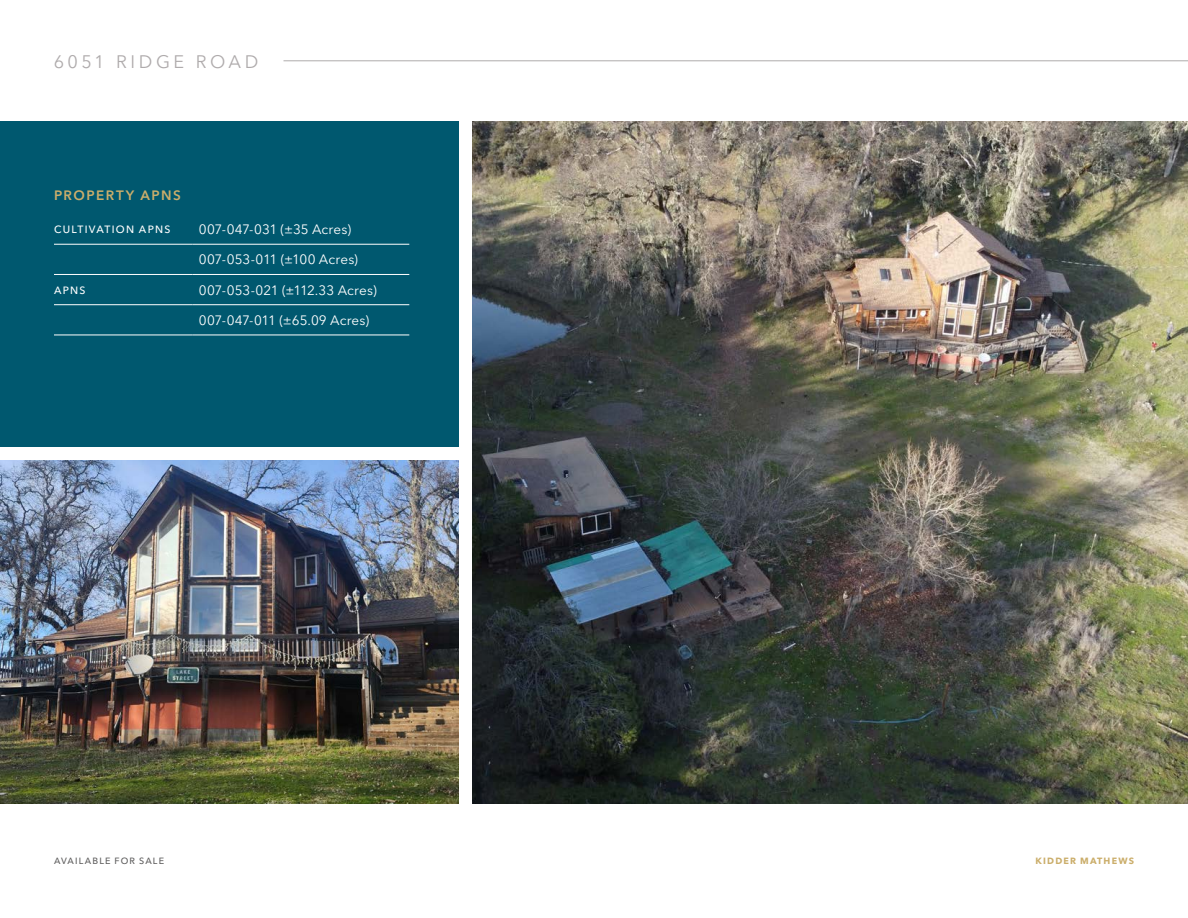
<style>
.page{position:relative;width:1188px;height:918px;background:#fff}
.page>*{position:absolute;margin:0;border:0;box-sizing:border-box;transform-origin:0 0}
.t1{font:18px "Avenir Next LT Pro";letter-spacing:.195em;color:#afabac}
.Table_Input_-_White{font:13.5px "Avenir Next LT Pro";letter-spacing:.005em;color:#fff}
.Subhead_-_Level_1{font:600 13.5px "Avenir Next LT Pro";letter-spacing:.115em;color:#cbae6b}
.Table_Column_1_All_C{font:500 10.5px "Avenir Next LT Pro";letter-spacing:.12em;color:#fff}
.t2{font:500 9px "Avenir Next LT Pro";letter-spacing:.13em;color:#5e5d5d}
.t3{font:700 9px "Avenir Next LT Pro";letter-spacing:.13em;color:#cbae6b}
</style>
<div class="page">
<img style="left:472px;top:122px;width:716px;height:681px">
<img style="left:0;top:461px;width:459px;height:342px">
<div style="left:0;top:122px;width:459px;height:325px;background:#00586f"></div>
<hr style="left:54px;top:244px;width:138px;height:1px;background:#fff">
<hr style="left:192px;top:244px;width:217px;height:1px;background:#fff">
<hr style="left:54px;top:274px;width:138px;height:1px;background:#fff">
<hr style="left:192px;top:274px;width:217px;height:1px;background:#fff">
<hr style="left:54px;top:304px;width:138px;height:1px;background:#fff">
<hr style="left:192px;top:304px;width:217px;height:1px;background:#fff">
<hr style="left:54px;top:335px;width:138px;height:1px;background:#fff">
<hr style="left:192px;top:335px;width:217px;height:1px;background:#fff">
<hr style="left:284px;top:61px;width:904px;height:1px;background:#afabac">
<h1 class="t1" style="left:54px;top:51px;width:206px">6051 RIDGE ROAD</h1>
<p class="Subhead_-_Level_1" style="left:54px;top:187px;width:129px">PROPERTY APNS</p>
<p class="Table_Column_1_All_C" style="left:54px;top:223px;width:118px">CULTIVATION APNS</p>
<p class="Table_Input_-_White" style="left:199px;top:221px;width:154px">007-047-031 (±35 Acres)</p>
<p class="Table_Input_-_White" style="left:199px;top:252px;width:161px">007-053-011 (±100 Acres)</p>
<p class="Table_Column_1_All_C" style="left:54px;top:284px;width:33px">APNS</p>
<p class="Table_Input_-_White" style="left:199px;top:282px;width:179px">007-053-021 (±112.33 Acres)</p>
<p class="Table_Input_-_White" style="left:199px;top:312px;width:172px">007-047-011 (±65.09 Acres)</p>
<p class="t2" style="left:54px;top:855px;width:112px">AVAILABLE FOR SALE</p>
<p class="t3" style="left:1036px;top:855px;width:100px">KIDDER MATHEWS</p>
</div>
